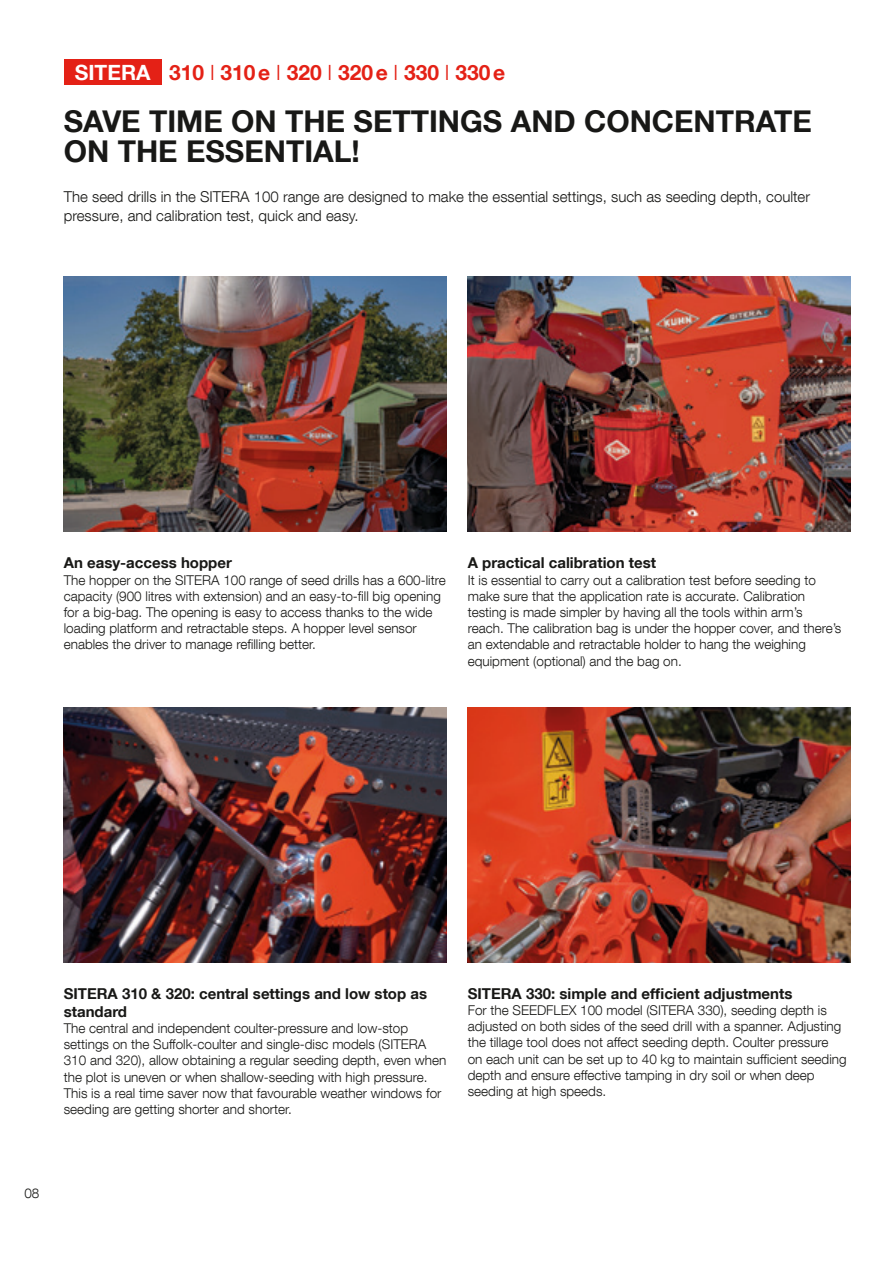
<style>
.page{position:relative;width:893px;height:1263px;background:#fff}
.page>*{position:absolute;margin:0;border:0;box-sizing:border-box;transform-origin:0 0}
.t1{font:700 30px/30px "Helvetica Neue LT Com";color:#181816}
.t2{font:700 21px "Helvetica Neue LT Com";color:#e42116}
.t3{font:300 15px/18px "Helvetica Neue LT Com";color:#181816}
.t4{font:700 15px/18px "Helvetica Neue LT Com";color:#181816}
.t5{font:300 13.5px/16.2px "Helvetica Neue LT Com";color:#181816}
.s1{color:#fff}
.s2{font-weight:300}
</style>
<div class="page">
<img style="left:64px;top:707px;width:382px;height:255px">
<img style="left:64px;top:276px;width:382px;height:255px">
<img style="left:468px;top:707px;width:382px;height:255px">
<img style="left:468px;top:276px;width:382px;height:255px">
<div style="left:64px;top:60px;width:98px;height:25px;background:#e42116"></div>
<h2 class="t2" style="left:75px;top:59px;width:432px"><span class="s1">SITERA</span> 310 <span class="s2">I</span> 310e <span class="s2">I</span> 320 <span class="s2">I</span> 320e <span class="s2">I</span> 330 <span class="s2">I</span> 330e</h2>
<h1 class="t1" style="left:64px;top:105px;width:750px">SAVE TIME ON THE SETTINGS AND CONCENTRATE<br>ON THE ESSENTIAL!</h1>
<p class="t3" style="left:64px;top:188px;width:748px">The seed drills in the SITERA 100 range are designed to make the essential settings, such as seeding depth, coulter pressure, and calibration test, quick and easy.</p>
<p class="t4" style="left:64px;top:554px;width:170px">An easy-access hopper</p>
<p class="t5" style="left:64px;top:571px;width:383px">The hopper on the SITERA 100 range of seed drills has a 600-litre capacity (900 litres with extension) and an easy-to-fill big opening for a big-bag. The opening is easy to access thanks to the wide loading platform and retractable steps. A hopper level sensor enables the driver to manage refilling better.</p>
<p class="t4" style="left:468px;top:554px;width:190px">A practical calibration test</p>
<p class="t5" style="left:468px;top:571px;width:375px">It is essential to carry out a calibration test before seeding to make sure that the application rate is accurate. Calibration testing is made simpler by having all the tools within arm’s reach. The calibration bag is under the hopper cover, and there’s an extendable and retractable holder to hang the weighing equipment (optional) and the bag on.</p>
<p class="t4" style="left:64px;top:984px;width:365px">SITERA 310 &amp; 320: central settings and low stop as standard</p>
<p class="t5" style="left:64px;top:1020px;width:384px">The central and independent coulter-pressure and low-stop settings on the Suffolk-coulter and single-disc models (SITERA 310 and 320), allow obtaining a regular seeding depth, even when the plot is uneven or when shallow-seeding with high pressure.<br>This is a real time saver now that favourable weather windows for seeding are getting shorter and shorter.</p>
<p class="t4" style="left:468px;top:984px;width:326px">SITERA 330: simple and efficient adjustments</p>
<p class="t5" style="left:468px;top:1002px;width:380px">For the SEEDFLEX 100 model (SITERA 330), seeding depth is adjusted on both sides of the seed drill with a spanner. Adjusting the tillage tool does not affect seeding depth. Coulter pressure on each unit can be set up to 40 kg to maintain sufficient seeding depth and ensure effective tamping in dry soil or when deep seeding at high speeds.</p>
<p class="t5" style="left:25px;top:1185px;width:16px">08</p>
</div>
